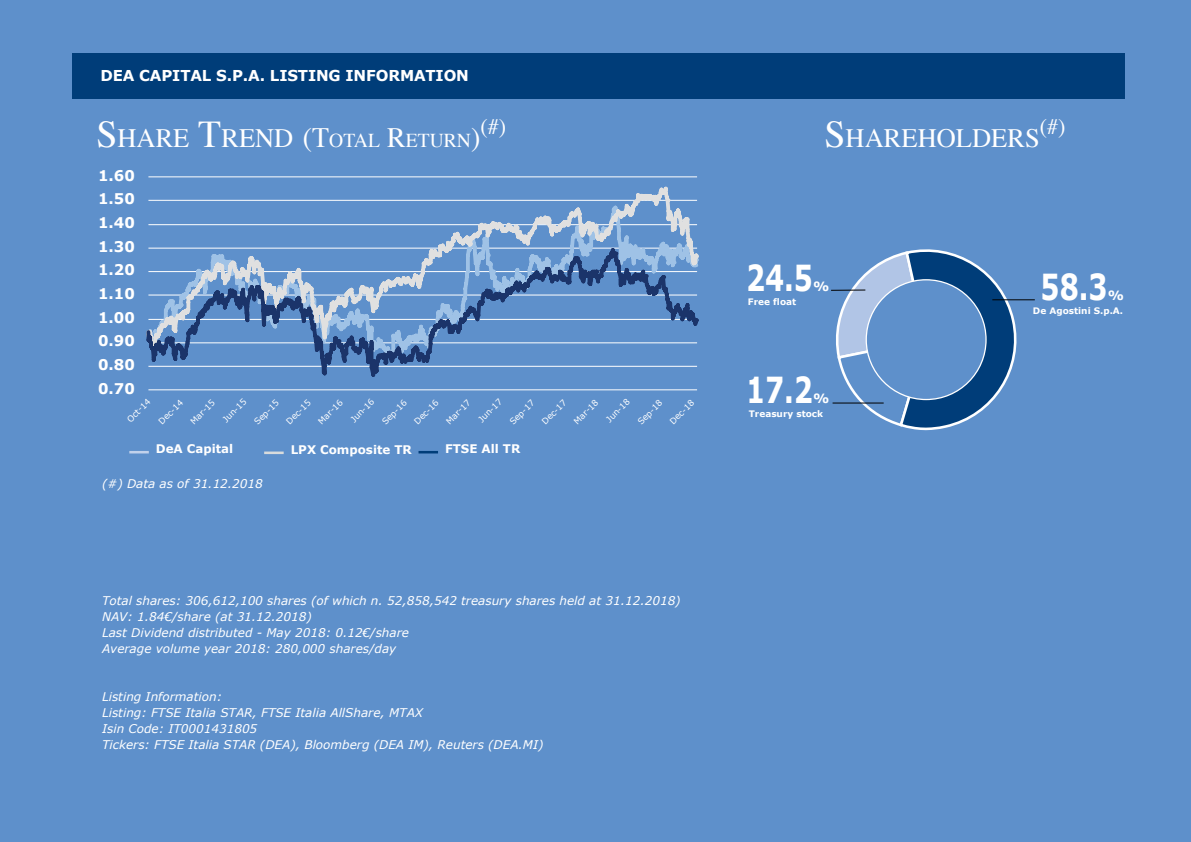
<style>
.page{position:relative;width:1191px;height:842px;background:#5e90cb}
.page>*{position:absolute;margin:0;border:0;box-sizing:border-box;transform-origin:0 0}
.t1{font:700 35.8px "Verdana";color:#fff;scale:.75 1}
.t2{font:26.4px "Times";color:#fff}
.t3{font:22px "Times";color:#fff}
.t4{font:19.6px "Times";color:#fff}
.t5{font:700 15px "Verdana";letter-spacing:-.01em;color:#fff}
.t6{font:700 14.8px "Verdana";color:#fff}
.t7{font:700 12.8px "Verdana";color:#fff}
.t8{font:italic 12px/16px "Verdana";color:#fff}
.t9{font:700 11.8px "Verdana";color:#fff}
.t10{font:700 9px "Verdana";color:#fff}
.t11{font:8.4px "Verdana";color:#fff}
.s1{font-size:37.8px}
.s2{font-size:26.4px}
.s3{font-size:28px}
</style>
<div class="page">
<div style="left:72px;top:53px;width:1052px;height:45px;background:#003d79"></div>
<svg style="left:831px;top:249px;width:195px;height:181px"></svg>
<hr style="left:992px;top:299px;width:42px;height:1px;background:#000">
<div style="left:866px;top:280px;width:120px;height:119px;background:#5e90cb;border-radius:50%"></div>
<hr style="left:832px;top:403px;width:51px;height:1px;background:#000">
<hr style="left:831px;top:290px;width:34px;height:1px;background:#000">
<hr style="left:418px;top:451px;width:20px;height:2px;background:#003d79">
<hr style="left:264px;top:451px;width:20px;height:3px;background:#d8dbdc">
<hr style="left:129px;top:451px;width:20px;height:2px;background:#c1d1eb">
<hr style="left:148px;top:389px;width:549px;height:1px;background:#fff">
<hr style="left:148px;top:176px;width:549px;height:1px;background:#fff">
<svg style="left:148px;top:186px;width:550px;height:59px"></svg>
<svg style="left:146px;top:245px;width:553px;height:132px"></svg>
<p class="t5" style="left:100px;top:65px;width:370px">DEA CAPITAL S.P.A. LISTING INFORMATION</p>
<h3 class="t4" style="left:96px;top:122px;width:411px"><span class="s1">S</span><span class="s2">HARE</span> <span class="s1">T</span><span class="s2">REND</span> <span class="s3">(T</span>OTAL <span class="s3">R</span>ETURN<span class="s3">)</span><sup>(#)</sup></h3>
<h2 class="t2" style="left:824px;top:113px;width:217px"><span class="s1">S</span>HAREHOLDERS</h2>
<h3 class="t3" style="left:1039px;top:106px;width:27px">(#)</h3>
<p class="t6" style="left:98px;top:165px;width:38px">1.60</p>
<p class="t6" style="left:98px;top:188px;width:38px">1.50</p>
<p class="t6" style="left:98px;top:212px;width:38px">1.40</p>
<p class="t6" style="left:98px;top:236px;width:38px">1.30</p>
<p class="t6" style="left:98px;top:259px;width:38px">1.20</p>
<p class="t6" style="left:98px;top:283px;width:38px">1.10</p>
<p class="t6" style="left:98px;top:307px;width:38px">1.00</p>
<p class="t6" style="left:98px;top:330px;width:38px">0.90</p>
<p class="t6" style="left:98px;top:354px;width:38px">0.80</p>
<p class="t6" style="left:98px;top:378px;width:38px">0.70</p>
<p class="t11" style="left:124px;top:416px;width:31px;rotate:-45deg">Oct-14</p>
<p class="t11" style="left:156px;top:419px;width:32px;rotate:-45deg">Dec-14</p>
<p class="t11" style="left:188px;top:418px;width:32px;rotate:-45deg">Mar-15</p>
<p class="t11" style="left:220px;top:417px;width:31px;rotate:-45deg">Jun-15</p>
<p class="t11" style="left:252px;top:419px;width:32px;rotate:-45deg">Sep-15</p>
<p class="t11" style="left:284px;top:419px;width:32px;rotate:-45deg">Dec-15</p>
<p class="t11" style="left:316px;top:418px;width:32px;rotate:-45deg">Mar-16</p>
<p class="t11" style="left:348px;top:417px;width:31px;rotate:-45deg">Jun-16</p>
<p class="t11" style="left:379px;top:419px;width:32px;rotate:-45deg">Sep-16</p>
<p class="t11" style="left:411px;top:419px;width:32px;rotate:-45deg">Dec-16</p>
<p class="t11" style="left:443px;top:418px;width:32px;rotate:-45deg">Mar-17</p>
<p class="t11" style="left:476px;top:417px;width:31px;rotate:-45deg">Jun-17</p>
<p class="t11" style="left:507px;top:419px;width:32px;rotate:-45deg">Sep-17</p>
<p class="t11" style="left:539px;top:419px;width:32px;rotate:-45deg">Dec-17</p>
<p class="t11" style="left:571px;top:418px;width:32px;rotate:-45deg">Mar-18</p>
<p class="t11" style="left:603px;top:417px;width:31px;rotate:-45deg">Jun-18</p>
<p class="t11" style="left:635px;top:419px;width:32px;rotate:-45deg">Sep-18</p>
<p class="t11" style="left:667px;top:419px;width:32px;rotate:-45deg">Dec-18</p>
<p class="t9" style="left:156px;top:441px;width:79px">DeA Capital</p>
<p class="t9" style="left:291px;top:441px;width:123px">LPX Composite TR</p>
<p class="t9" style="left:445px;top:441px;width:77px">FTSE All TR</p>
<p class="t8" style="left:102px;top:476px;width:162px">(#) Data as of 31.12.2018</p>
<p class="t8" style="left:102px;top:592px;width:580px">Total shares: 306,612,100 shares (of which n. 52,858,542 treasury shares held at 31.12.2018)<br>NAV: 1.84€/share (at 31.12.2018)<br>Last Dividend distributed - May 2018: 0.12€/share<br>Average volume year 2018: 280,000 shares/day</p>
<p class="t8" style="left:102px;top:688px;width:443px">Listing Information:<br>Listing: FTSE Italia STAR, FTSE Italia AllShare, MTAX<br>Isin Code: IT0001431805<br>Tickers: FTSE Italia STAR (DEA), Bloomberg (DEA IM), Reuters (DEA.MI)</p>
<h1 class="t1" style="left:746px;top:252px;width:91px">24.5</h1>
<p class="t7" style="left:813px;top:277px;width:18px">%</p>
<p class="t10" style="left:748px;top:295px;width:50px">Free float</p>
<h1 class="t1" style="left:746px;top:365px;width:91px">17.2</h1>
<p class="t7" style="left:813px;top:389px;width:18px">%</p>
<p class="t10" style="left:749px;top:407px;width:76px">Treasury stock</p>
<h1 class="t1" style="left:1040px;top:261px;width:91px">58.3</h1>
<p class="t7" style="left:1107px;top:286px;width:18px">%</p>
<p class="t10" style="left:1033px;top:304px;width:92px">De Agostini S.p.A.</p>
</div>
